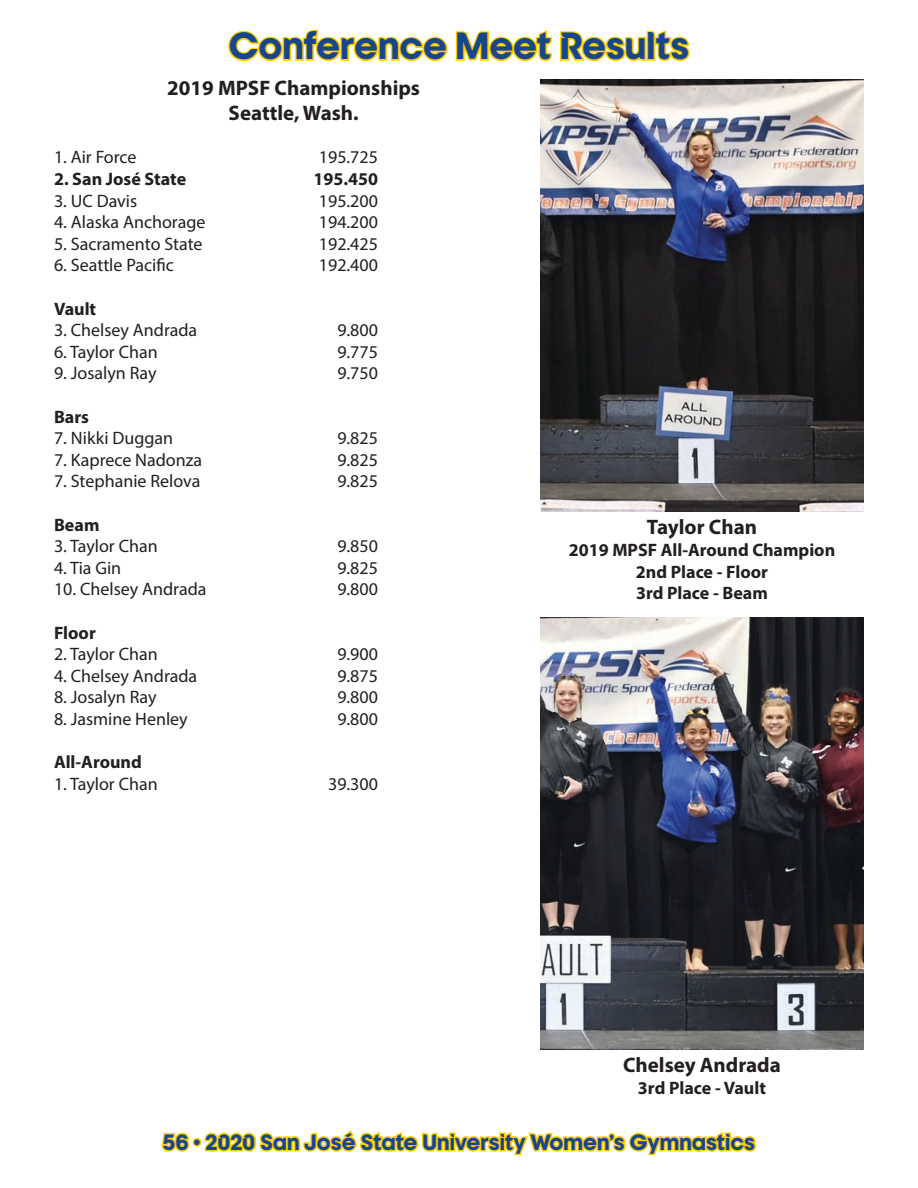
<style>
.page{position:relative;width:918px;height:1188px;background:#fff}
.page>*{position:absolute;margin:0;border:0;box-sizing:border-box;transform-origin:0 0}
.t1{font:36px "SJSU Pride AP Bold 370";color:#18468d}
.t2{font:700 21px/25.2px "Myriad Pro";color:#231f20;text-align:center}
.t3{font:21px "SJSU Pride AP Bold 370";color:#18468d}
.t4{font:18px "Myriad Pro";color:#231f20}
.t5{font:700 18px/21.6px "Myriad Pro";color:#231f20;text-align:center}
</style>
<div class="page">
<svg style="left:161px;top:1132px;width:29px;height:20px"></svg>
<div style="left:193px;top:1138px;width:8px;height:9px;border:3px solid #ffcf00;border-radius:50%"></div>
<svg style="left:204px;top:1130px;width:553px;height:26px"></svg>
<svg style="left:228px;top:29px;width:324px;height:33px"></svg>
<svg style="left:560px;top:30px;width:130px;height:32px"></svg>
<img style="left:540px;top:80px;width:324px;height:432px">
<img style="left:540px;top:618px;width:324px;height:432px">
<h1 class="t1" style="left:229px;top:30px;width:462px">Conference Meet Results</h1>
<p class="t2" style="left:167px;top:75px;width:254px">2019 MPSF Championships<br>Seattle, Wash.</p>
<p class="t4" style="left:54px;top:146px;width:84px">1. Air Force</p>
<p class="t4" style="left:319px;top:146px;width:61px">195.725</p>
<p class="t5" style="left:54px;top:167px;width:134px">2. San José State</p>
<p class="t5" style="left:313px;top:167px;width:66px">195.450</p>
<p class="t4" style="left:54px;top:189px;width:85px">3. UC Davis</p>
<p class="t4" style="left:319px;top:189px;width:61px">195.200</p>
<p class="t4" style="left:54px;top:211px;width:153px">4. Alaska Anchorage</p>
<p class="t4" style="left:319px;top:211px;width:61px">194.200</p>
<p class="t4" style="left:54px;top:233px;width:150px">5. Sacramento State</p>
<p class="t4" style="left:319px;top:233px;width:61px">192.425</p>
<p class="t4" style="left:54px;top:254px;width:121px">6. Seattle Pacific</p>
<p class="t4" style="left:319px;top:254px;width:61px">192.400</p>
<p class="t5" style="left:54px;top:297px;width:44px">Vault</p>
<p class="t4" style="left:54px;top:319px;width:145px">3. Chelsey Andrada</p>
<p class="t4" style="left:337px;top:319px;width:42px">9.800</p>
<p class="t4" style="left:54px;top:341px;width:105px">6. Taylor Chan</p>
<p class="t4" style="left:337px;top:341px;width:42px">9.775</p>
<p class="t4" style="left:54px;top:362px;width:104px">9. Josalyn Ray</p>
<p class="t4" style="left:337px;top:362px;width:42px">9.750</p>
<p class="t5" style="left:54px;top:405px;width:37px">Bars</p>
<p class="t4" style="left:54px;top:427px;width:121px">7. Nikki Duggan</p>
<p class="t4" style="left:337px;top:427px;width:42px">9.825</p>
<p class="t4" style="left:54px;top:449px;width:150px">7. Kaprece Nadonza</p>
<p class="t4" style="left:337px;top:449px;width:42px">9.825</p>
<p class="t4" style="left:54px;top:470px;width:148px">7. Stephanie Relova</p>
<p class="t4" style="left:337px;top:470px;width:42px">9.825</p>
<p class="t5" style="left:54px;top:513px;width:47px">Beam</p>
<p class="t4" style="left:54px;top:535px;width:105px">3. Taylor Chan</p>
<p class="t4" style="left:337px;top:535px;width:42px">9.850</p>
<p class="t4" style="left:54px;top:557px;width:69px">4. Tia Gin</p>
<p class="t4" style="left:337px;top:557px;width:42px">9.825</p>
<p class="t4" style="left:54px;top:578px;width:154px">10. Chelsey Andrada</p>
<p class="t4" style="left:337px;top:578px;width:42px">9.800</p>
<p class="t5" style="left:54px;top:621px;width:43px">Floor</p>
<p class="t4" style="left:54px;top:643px;width:105px">2. Taylor Chan</p>
<p class="t4" style="left:337px;top:643px;width:42px">9.900</p>
<p class="t4" style="left:54px;top:665px;width:145px">4. Chelsey Andrada</p>
<p class="t4" style="left:337px;top:665px;width:42px">9.875</p>
<p class="t4" style="left:54px;top:686px;width:104px">8. Josalyn Ray</p>
<p class="t4" style="left:337px;top:686px;width:42px">9.800</p>
<p class="t4" style="left:54px;top:708px;width:135px">8. Jasmine Henley</p>
<p class="t4" style="left:337px;top:708px;width:42px">9.800</p>
<p class="t5" style="left:54px;top:751px;width:89px">All-Around</p>
<p class="t4" style="left:54px;top:773px;width:105px">1. Taylor Chan</p>
<p class="t4" style="left:328px;top:773px;width:51px">39.300</p>
<p class="t2" style="left:647px;top:514px;width:112px">Taylor Chan</p>
<p class="t5" style="left:569px;top:539px;width:268px">2019 MPSF All-Around Champion<br>2nd Place - Floor<br>3rd Place - Beam</p>
<p class="t2" style="left:623px;top:1052px;width:159px">Chelsey Andrada</p>
<p class="t5" style="left:638px;top:1076px;width:130px">3rd Place - Vault</p>
<p class="t3" style="left:163px;top:1133px;width:594px">56 • 2020 San José State University Women’s Gymnastics</p>
</div>
